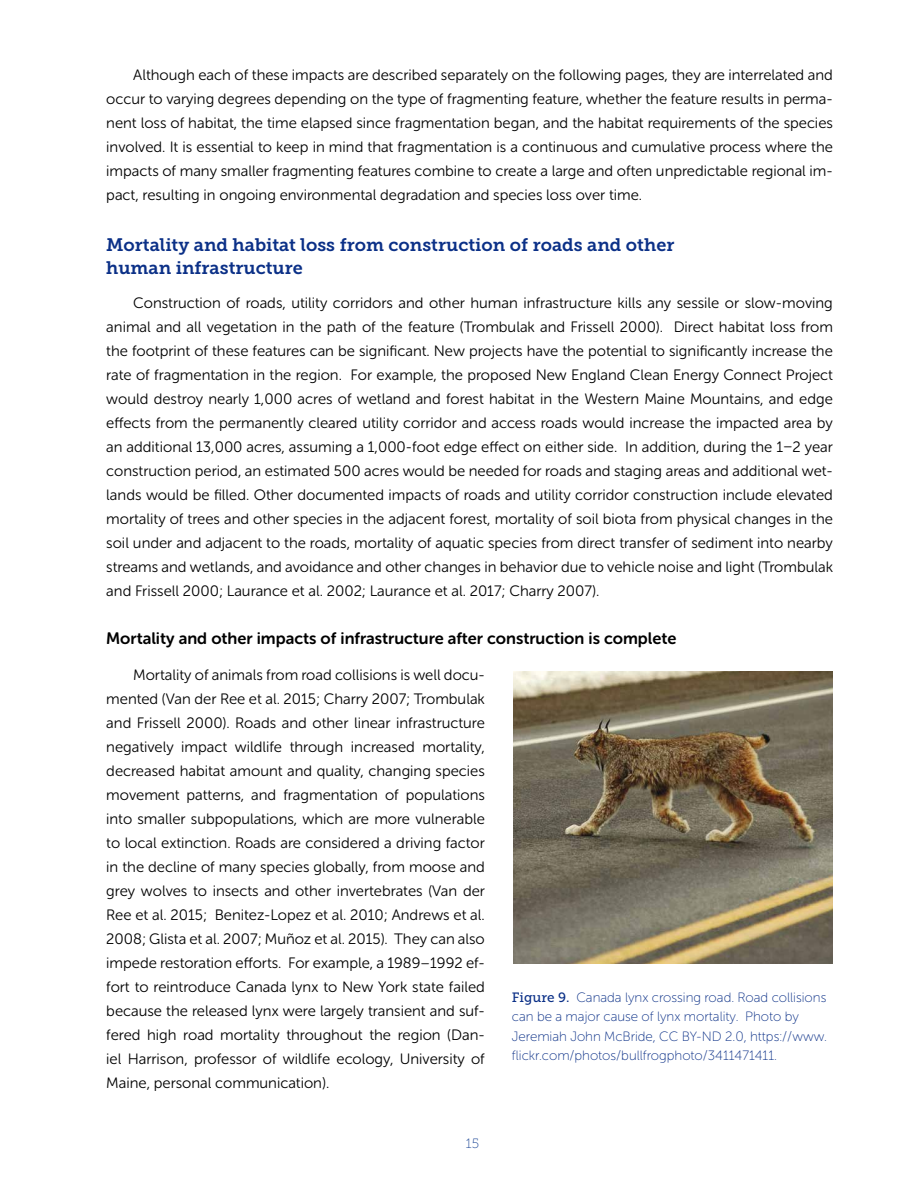
<style>
.page{position:relative;width:918px;height:1188px;background:#fff}
.page>*{position:absolute;margin:0;border:0;box-sizing:border-box;transform-origin:0 0}
.t1{font:18px/24px "Museo Slab 700";color:#0b3087}
.t2{font:16.5px "Museo Sans Rounded 700";color:#000}
.t3{font:15px/24px "Museo Sans Rounded 300";color:#000;text-align:justify}
.t4{font:13.5px/19.5px "Museo Sans Rounded 100";color:#0b3087}
.t5{font:13.5px "Museo Slab 100";color:#204997}
.s1{font-family:"Museo Slab 500"}
</style>
<div class="page">
<img style="left:513px;top:671px;width:320px;height:293px">
<p class="t3" style="left:106px;top:62px;width:728px;text-indent:27px">Although each of these impacts are described separately on the following pages, they are interrelated and occur to varying degrees depending on the type of fragmenting feature, whether the feature results in perma&shy;nent loss of habitat, the time elapsed since fragmentation began, and the habitat requirements of the species involved. It is essential to keep in mind that fragmentation is a continuous and cumulative process where the impacts of many smaller fragmenting features combine to create a large and often unpredictable regional im&shy;pact, resulting in ongoing environmental degradation and species loss over time.</p>
<p class="t1" style="left:106px;top:232px;width:570px">Mortality and habitat loss from construction of roads and other human infrastructure</p>
<p class="t3" style="left:106px;top:290px;width:728px;text-indent:27px">Construction of roads, utility corridors and other human infrastructure kills any sessile or slow-moving animal and all vegetation in the path of the feature (Trombulak and Frissell 2000). Direct habitat loss from the footprint of these features can be significant. New projects have the potential to significantly increase the rate of fragmentation in the region. For example, the proposed New England Clean Energy Connect Project would destroy nearly 1,000 acres of wetland and forest habitat in the Western Maine Mountains, and edge effects from the permanently cleared utility corridor and access roads would increase the impacted area by an additional 13,000 acres, assuming a 1,000-foot edge effect on either side. In addition, during the 1–2 year construction period, an estimated 500 acres would be needed for roads and staging areas and additional wet&shy;lands would be filled. Other documented impacts of roads and utility corridor construction include elevated mortality of trees and other species in the adjacent forest, mortality of soil biota from physical changes in the soil under and adjacent to the roads, mortality of aquatic species from direct transfer of sediment into nearby streams and wetlands, and avoidance and other changes in behavior due to vehicle noise and light (Trombulak and Frissell 2000; Laurance et al. 2002; Laurance et al. 2017; Charry 2007).</p>
<p class="t2" style="left:106px;top:629px;width:572px">Mortality and other impacts of infrastructure after construction is complete</p>
<p class="t3" style="left:106px;top:662px;width:380px;text-indent:27px">Mortality of animals from road collisions is well docu&shy;mented (Van der Ree et al. 2015; Charry 2007; Trombulak and Frissell 2000). Roads and other linear infrastructure negatively impact wildlife through increased mortality, decreased habitat amount and quality, changing species movement patterns, and fragmentation of populations into smaller subpopulations, which are more vulnerable to local extinction. Roads are considered a driving factor in the decline of many species globally, from moose and grey wolves to insects and other invertebrates (Van der Ree et al. 2015; Benitez-Lopez et al. 2010; Andrews et al.<br>2008; Glista et al. 2007; Muñoz et al. 2015). They can also impede restoration efforts. For example, a 1989–1992 ef&shy;fort to reintroduce Canada lynx to New York state failed because the released lynx were largely transient and suf&shy;fered high road mortality throughout the region (Dan&shy;iel Harrison, professor of wildlife ecology, University of Maine, personal communication).</p>
<p class="t4" style="left:512px;top:987px;width:316px"><span class="s1">Figure 9.</span> Canada lynx crossing road. Road collisions can be a major cause of lynx mortality. Photo by Jeremiah John McBride, CC BY-ND 2.0, https://www. flickr.com/photos/bullfrogphoto/3411471411.</p>
<p class="t5" style="left:466px;top:1136px;width:15px">15</p>
</div>
